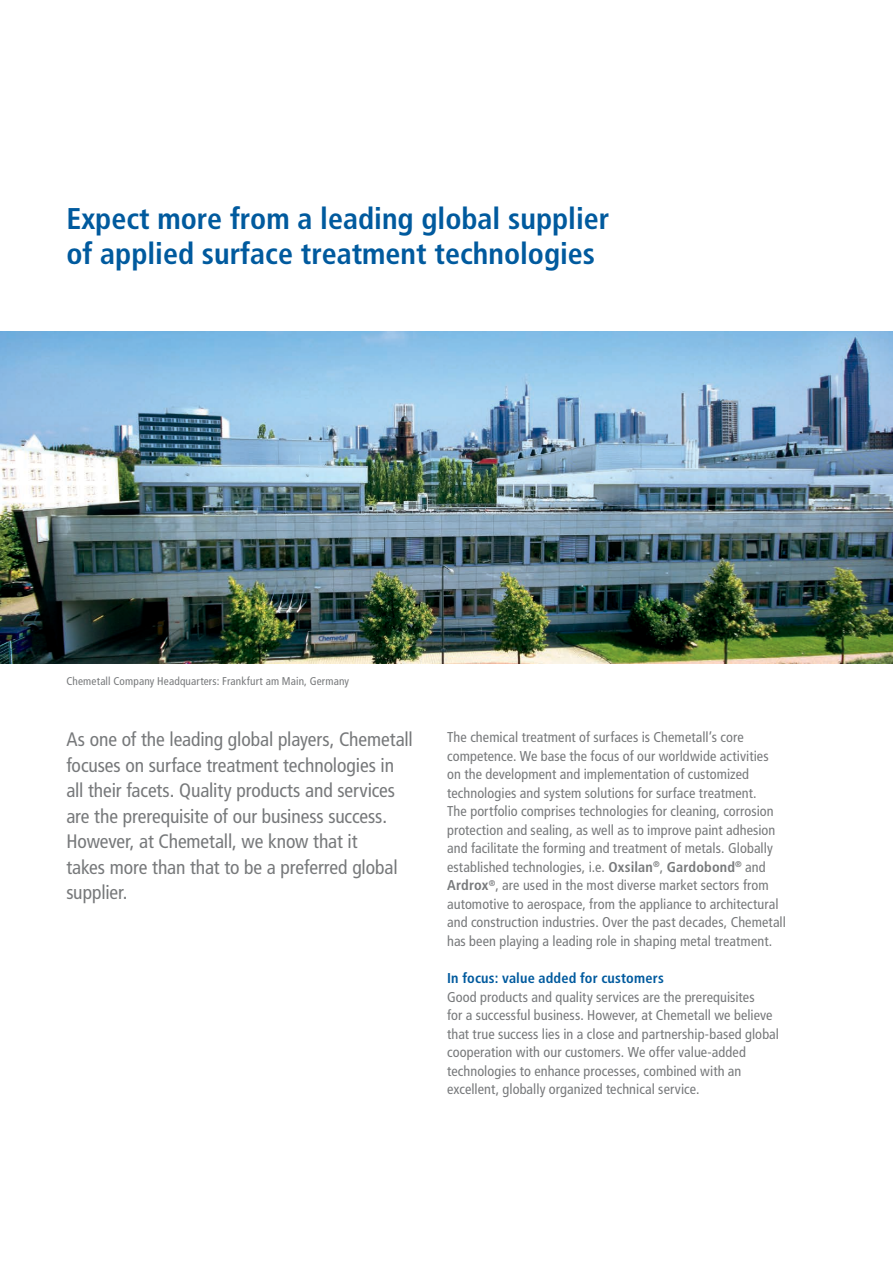
<style>
.page{position:relative;width:893px;height:1263px;background:#fff}
.page>*{position:absolute;margin:0;border:0;box-sizing:border-box;transform-origin:0 0}
.t1{font:700 condensed 30px/34.5px "Frutiger LT Std";color:#005a9e}
.t2{font:condensed 19.5px/25.5px "Frutiger LT Std";letter-spacing:-.005em;color:#77797b}
.t3{font:condensed 14.25px/18.5px "Frutiger LT Std";letter-spacing:.005em;color:#77797b}
.t4{font:700 condensed 14.25px "Frutiger LT Std";letter-spacing:.01em;color:#005a9e}
.t5{font:condensed 11.25px "Frutiger LT Std";letter-spacing:.015em;color:#77797b}
.s1{font-weight:700}
</style>
<div class="page">
<img style="left:0;top:332px;width:893px;height:331px">
<h1 class="t1" style="left:66px;top:202px;width:545px">Expect more from a leading global supplier of applied surface treatment technologies</h1>
<p class="t5" style="left:66px;top:674px;width:284px">Chemetall Company Headquarters: Frankfurt am Main, Germany</p>
<p class="t2" style="left:66px;top:727px;width:348px">As one of the leading global players, Chemetall focuses on surface treatment technologies in all their facets. Quality products and services are the prerequisite of our business success.<br>However, at Chemetall, we know that it<br>takes more than that to be a preferred global supplier.</p>
<p class="t3" style="left:447px;top:728px;width:340px">The chemical treatment of surfaces is Chemetall’s core competence. We base the focus of our worldwide activities on the development and implementation of customized technologies and system solutions for surface treatment.<br>The portfolio comprises technologies for cleaning, corrosion protection and sealing, as well as to improve paint adhesion and facilitate the forming and treatment of metals. Globally established technologies, i.e. <span class="s1">Oxsilan</span><sup>®</sup>, <span class="s1">Gardobond</span><sup>®</sup> and <span class="s1">Ardrox</span><sup>®</sup>, are used in the most diverse market sectors from automotive to aerospace, from the appliance to architectural and construction industries. Over the past decades, Chemetall has been playing a leading role in shaping metal treatment.</p>
<p class="t4" style="left:447px;top:969px;width:218px">In focus: value added for customers</p>
<p class="t3" style="left:447px;top:987px;width:333px">Good products and quality services are the prerequisites<br>for a successful business. However, at Chemetall we believe that true success lies in a close and partnership-based global cooperation with our customers. We offer value-added technologies to enhance processes, combined with an excellent, globally organized technical service.</p>
</div>
